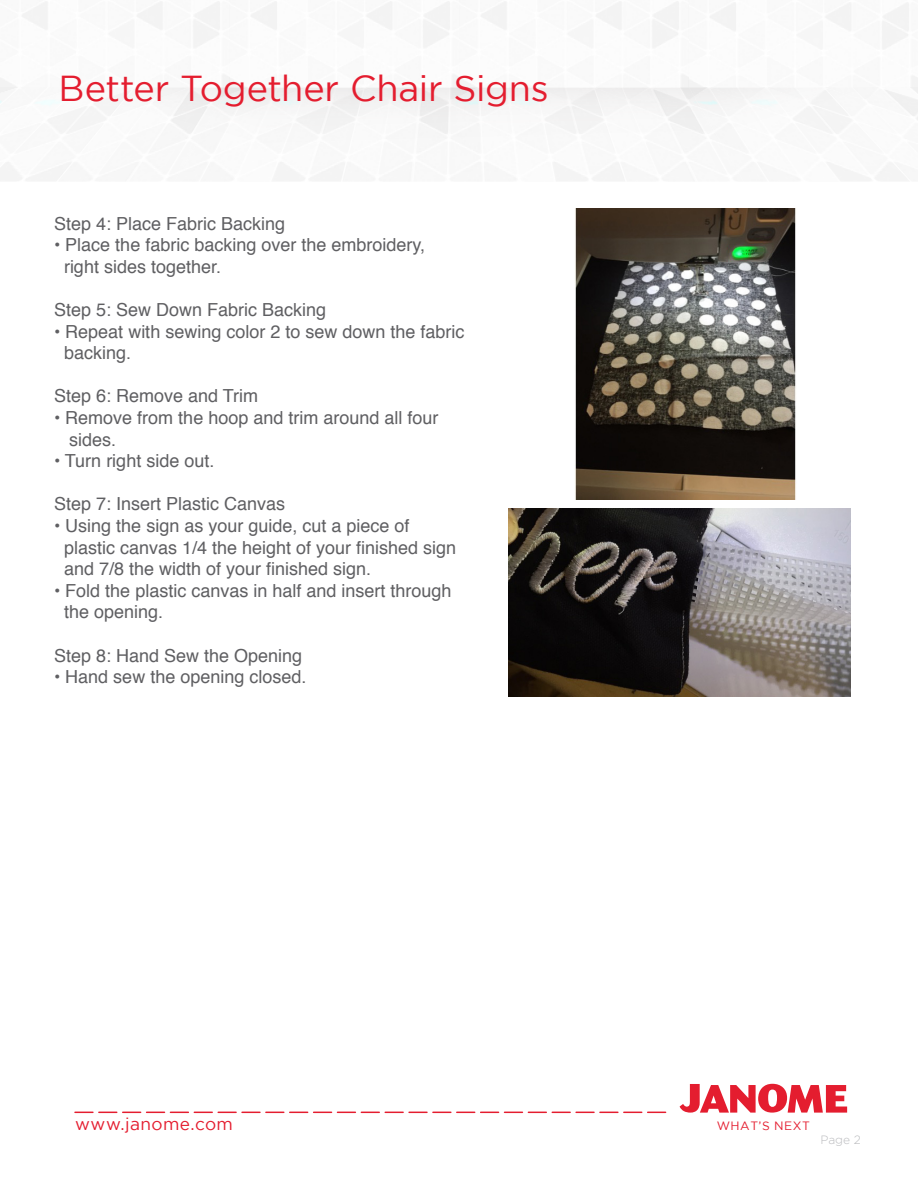
<style>
.page{position:relative;width:918px;height:1188px;background:#fff}
.page>*{position:absolute;margin:0;border:0;box-sizing:border-box;transform-origin:0 0}
.t1{font:36px "Gotham";letter-spacing:-.005em;color:#e41d2f}
.t2{font:18px/21.6px "Helvetica";color:#5f5f62}
.t3{font:17.25px "Gotham";letter-spacing:.025em;color:#e41d2f}
.t4{font:12px "Gotham";letter-spacing:.045em;color:#e41d2f}
.t5{font:300 12px "Gotham HTF";color:#babbbe}
</style>
<div class="page">
<svg style="left:51px;top:88px;width:816px;height:65px"></svg>
<svg style="left:680px;top:1084px;width:167px;height:29px"></svg>
<svg style="left:75px;top:1112px;width:591px;height:1px"></svg>
<img style="left:575px;top:209px;width:221px;height:291px">
<img style="left:509px;top:509px;width:341px;height:187px">
<p class="t1" style="left:59px;top:69px;width:492px">Better Together Chair Signs</p>
<p class="t2" style="left:54px;top:213px;width:233px">Step 4: Place Fabric Backing</p>
<p class="t2" style="left:64px;top:235px;width:363px;text-indent:-10px">• Place the fabric backing over the embroidery, right sides together.</p>
<p class="t2" style="left:54px;top:299px;width:274px">Step 5: Sew Down Fabric Backing</p>
<p class="t2" style="left:64px;top:321px;width:402px;text-indent:-10px">• Repeat with sewing color 2 to sew down the fabric backing.</p>
<p class="t2" style="left:54px;top:386px;width:206px">Step 6: Remove and Trim</p>
<p class="t2" style="left:69px;top:407px;width:371px;text-indent:-15px">• Remove from the hoop and trim around all four sides.</p>
<p class="t2" style="left:54px;top:451px;width:162px">• Turn right side out.</p>
<p class="t2" style="left:54px;top:494px;width:233px">Step 7: Insert Plastic Canvas</p>
<p class="t2" style="left:64px;top:515px;width:394px;text-indent:-10px">• Using the sign as your guide, cut a piece of plastic canvas 1/4 the height of your finished sign and 7/8 the width of your finished sign.</p>
<p class="t2" style="left:64px;top:580px;width:389px;text-indent:-10px">• Fold the plastic canvas in half and insert through the opening.</p>
<p class="t2" style="left:54px;top:645px;width:250px">Step 8: Hand Sew the Opening</p>
<p class="t2" style="left:54px;top:667px;width:254px">• Hand sew the opening closed.</p>
<p class="t3" style="left:75px;top:1115px;width:159px">www.janome.com</p>
<p class="t4" style="left:717px;top:1119px;width:95px">WHAT’S NEXT</p>
<p class="t5" style="left:820px;top:1133px;width:42px">Page 2</p>
</div>
